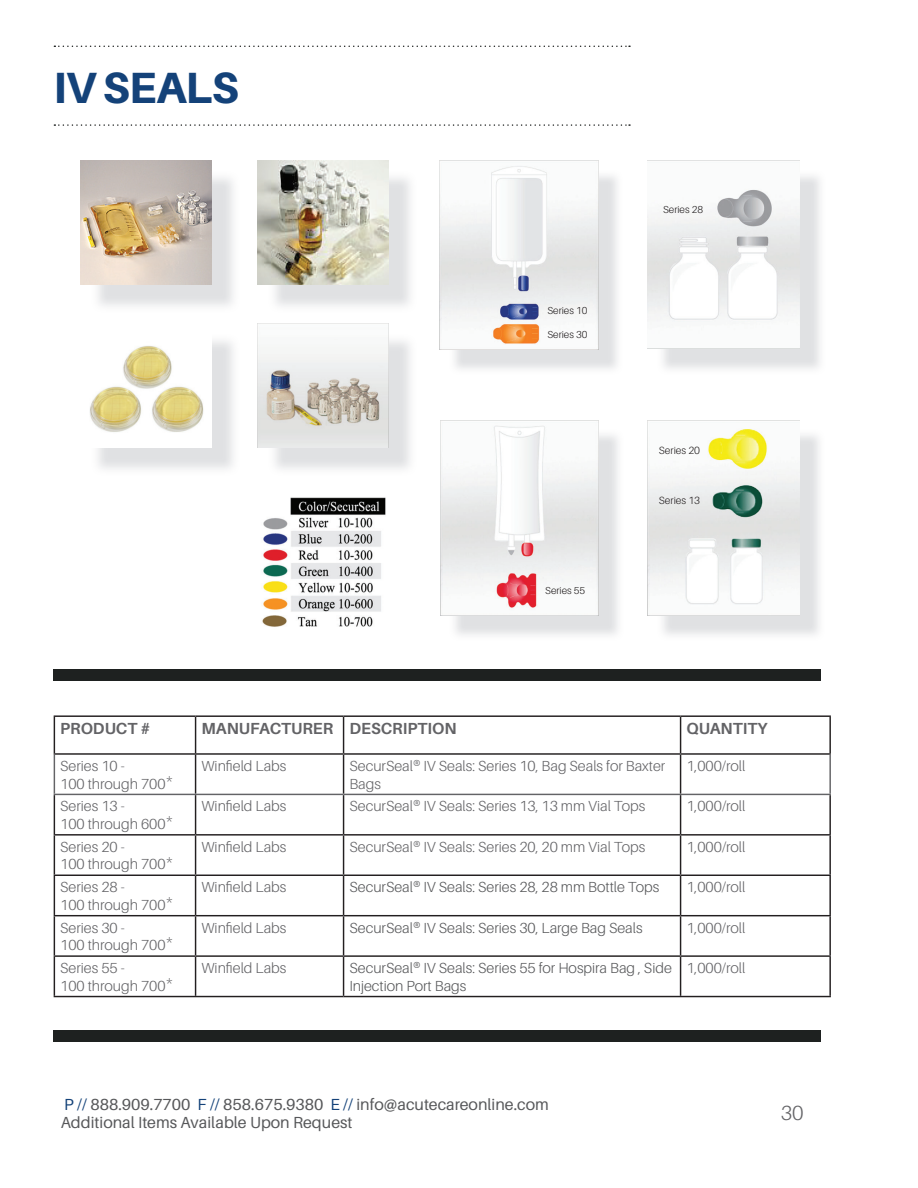
<style>
.page{position:relative;width:918px;height:1188px;background:#fff}
.page>*{position:absolute;margin:0;border:0;box-sizing:border-box;transform-origin:0 0}
.t1{font:800 43.8px "Aileron";letter-spacing:-.02em;color:#144279}
.t2{font:300 20.4px "Aileron";color:#636366}
.t3{font:16.05px/17.5px "Aileron";color:#57585a}
.t4{font:700 16.05px "Aileron";color:#636366}
.t5{font:300 14.55px/17.5px "Aileron";color:#636366}
.t6{font:300 14.55px/17.5px "Aileron";color:#57585a}
.t7{font:300 10.5px "Aileron";color:#231f20}
.t8{font:300 10.2px "Aileron";color:#231f20}
.s1{color:#144279}
</style>
<div class="page">
<div style="left:54px;top:1031px;width:767px;height:11px;background:#1e2120"></div>
<svg style="left:54px;top:124px;width:576px;height:2px"></svg>
<svg style="left:54px;top:46px;width:576px;height:1px"></svg>
<hr style="left:54px;top:715px;width:142px;height:2px;background:#231f20">
<hr style="left:54px;top:717px;width:1px;height:36px;background:#231f20">
<hr style="left:196px;top:715px;width:148px;height:2px;background:#231f20">
<hr style="left:195px;top:717px;width:1px;height:36px;background:#231f20">
<hr style="left:344px;top:715px;width:337px;height:2px;background:#231f20">
<hr style="left:343px;top:717px;width:1px;height:36px;background:#231f20">
<hr style="left:681px;top:715px;width:150px;height:2px;background:#231f20">
<hr style="left:680px;top:717px;width:1px;height:36px;background:#231f20">
<hr style="left:829px;top:717px;width:2px;height:36px;background:#231f20">
<hr style="left:54px;top:753px;width:290px;height:2px;background:#231f20">
<hr style="left:195px;top:755px;width:1px;height:39px;background:#231f20">
<hr style="left:344px;top:753px;width:337px;height:2px;background:#231f20">
<hr style="left:343px;top:755px;width:1px;height:39px;background:#231f20">
<hr style="left:681px;top:753px;width:150px;height:2px;background:#231f20">
<hr style="left:680px;top:755px;width:1px;height:39px;background:#231f20">
<hr style="left:54px;top:795px;width:1px;height:39px;background:#231f20">
<hr style="left:195px;top:795px;width:1px;height:39px;background:#231f20">
<hr style="left:343px;top:795px;width:1px;height:39px;background:#231f20">
<hr style="left:680px;top:795px;width:1px;height:39px;background:#231f20">
<hr style="left:829px;top:795px;width:2px;height:39px;background:#231f20">
<hr style="left:54px;top:834px;width:142px;height:2px;background:#231f20">
<hr style="left:54px;top:836px;width:1px;height:39px;background:#231f20">
<hr style="left:196px;top:834px;width:148px;height:2px;background:#231f20">
<hr style="left:195px;top:836px;width:1px;height:39px;background:#231f20">
<hr style="left:344px;top:834px;width:337px;height:2px;background:#231f20">
<hr style="left:343px;top:836px;width:1px;height:39px;background:#231f20">
<hr style="left:681px;top:834px;width:150px;height:2px;background:#231f20">
<hr style="left:680px;top:836px;width:1px;height:39px;background:#231f20">
<hr style="left:829px;top:836px;width:2px;height:39px;background:#231f20">
<hr style="left:54px;top:875px;width:142px;height:1px;background:#231f20">
<hr style="left:54px;top:876px;width:1px;height:39px;background:#231f20">
<hr style="left:196px;top:875px;width:148px;height:1px;background:#231f20">
<hr style="left:195px;top:876px;width:1px;height:39px;background:#231f20">
<hr style="left:344px;top:875px;width:337px;height:1px;background:#231f20">
<hr style="left:343px;top:876px;width:1px;height:39px;background:#231f20">
<hr style="left:681px;top:875px;width:150px;height:1px;background:#231f20">
<hr style="left:680px;top:876px;width:1px;height:39px;background:#231f20">
<hr style="left:829px;top:876px;width:2px;height:39px;background:#231f20">
<hr style="left:54px;top:915px;width:142px;height:1px;background:#231f20">
<hr style="left:54px;top:916px;width:1px;height:39px;background:#231f20">
<hr style="left:196px;top:915px;width:148px;height:1px;background:#231f20">
<hr style="left:195px;top:916px;width:1px;height:39px;background:#231f20">
<hr style="left:344px;top:915px;width:337px;height:1px;background:#231f20">
<hr style="left:343px;top:916px;width:1px;height:39px;background:#231f20">
<hr style="left:681px;top:915px;width:150px;height:1px;background:#231f20">
<hr style="left:680px;top:916px;width:1px;height:39px;background:#231f20">
<hr style="left:829px;top:916px;width:2px;height:39px;background:#231f20">
<hr style="left:54px;top:955px;width:142px;height:2px;background:#231f20">
<hr style="left:54px;top:957px;width:1px;height:39px;background:#231f20">
<hr style="left:196px;top:955px;width:148px;height:2px;background:#231f20">
<hr style="left:195px;top:957px;width:1px;height:39px;background:#231f20">
<hr style="left:344px;top:955px;width:337px;height:2px;background:#231f20">
<hr style="left:343px;top:957px;width:1px;height:39px;background:#231f20">
<hr style="left:681px;top:955px;width:150px;height:2px;background:#231f20">
<hr style="left:680px;top:957px;width:1px;height:39px;background:#231f20">
<hr style="left:829px;top:957px;width:2px;height:39px;background:#231f20">
<hr style="left:54px;top:996px;width:290px;height:1px;background:#231f20">
<hr style="left:344px;top:996px;width:487px;height:1px;background:#231f20">
<hr style="left:54px;top:755px;width:1px;height:39px;background:#636366">
<hr style="left:829px;top:755px;width:2px;height:39px;background:#636366">
<hr style="left:54px;top:794px;width:290px;height:1px;background:#636366">
<hr style="left:344px;top:794px;width:487px;height:1px;background:#636366">
<div style="left:54px;top:669px;width:767px;height:12px;background:#1e2120"></div>
<img style="left:454px;top:170px;width:163px;height:199px">
<img style="left:440px;top:166px;width:158px;height:184px">
<img style="left:449px;top:429px;width:169px;height:206px">
<img style="left:440px;top:420px;width:158px;height:195px">
<img style="left:648px;top:170px;width:152px;height:179px">
<img style="left:656px;top:435px;width:163px;height:200px">
<img style="left:647px;top:420px;width:152px;height:195px">
<img style="left:91px;top:171px;width:142px;height:135px">
<img style="left:81px;top:161px;width:130px;height:123px">
<img style="left:268px;top:171px;width:142px;height:135px">
<img style="left:258px;top:161px;width:130px;height:123px">
<img style="left:90px;top:345px;width:114px;height:88px">
<img style="left:268px;top:334px;width:142px;height:135px">
<img style="left:258px;top:334px;width:130px;height:113px">
<img style="left:262px;top:497px;width:124px;height:130px">
<h1 class="t1" style="left:54px;top:69px;width:187px">IV SEALS</h1>
<p class="t8" style="left:547px;top:306px;width:41px">Series 10</p>
<p class="t8" style="left:547px;top:330px;width:41px">Series 30</p>
<p class="t8" style="left:545px;top:586px;width:41px">Series 55</p>
<p class="t8" style="left:663px;top:205px;width:41px">Series 28</p>
<p class="t7" style="left:659px;top:446px;width:43px">Series 20</p>
<p class="t7" style="left:659px;top:496px;width:43px">Series 13</p>
<p class="t4" style="left:60px;top:722px;width:92px">PRODUCT #</p>
<p class="t4" style="left:201px;top:722px;width:257px">MANUFACTURER DESCRIPTION</p>
<p class="t4" style="left:686px;top:722px;width:83px">QUANTITY</p>
<p class="t5" style="left:60px;top:758px;width:115px">Series 10 -<br>100 through 700*</p>
<p class="t5" style="left:201px;top:758px;width:86px">Winfield Labs</p>
<p class="t5" style="left:349px;top:758px;width:317px">SecurSeal® IV Seals: Series 10, Bag Seals for Baxter<br>Bags</p>
<p class="t5" style="left:686px;top:758px;width:60px">1,000/roll</p>
<p class="t5" style="left:60px;top:799px;width:115px">Series 13 -<br>100 through 600*</p>
<p class="t5" style="left:201px;top:799px;width:86px">Winfield Labs</p>
<p class="t5" style="left:349px;top:799px;width:297px">SecurSeal® IV Seals: Series 13, 13 mm Vial Tops</p>
<p class="t5" style="left:686px;top:799px;width:60px">1,000/roll</p>
<p class="t5" style="left:60px;top:839px;width:115px">Series 20 -<br>100 through 700*</p>
<p class="t5" style="left:201px;top:839px;width:86px">Winfield Labs</p>
<p class="t5" style="left:349px;top:839px;width:297px">SecurSeal® IV Seals: Series 20, 20 mm Vial Tops</p>
<p class="t5" style="left:686px;top:839px;width:60px">1,000/roll</p>
<p class="t5" style="left:60px;top:880px;width:115px">Series 28 -<br>100 through 700*</p>
<p class="t5" style="left:201px;top:880px;width:86px">Winfield Labs</p>
<p class="t6" style="left:349px;top:880px;width:311px">SecurSeal® IV Seals: Series 28, 28 mm Bottle Tops</p>
<p class="t5" style="left:686px;top:880px;width:60px">1,000/roll</p>
<p class="t5" style="left:60px;top:920px;width:115px">Series 30 -<br>100 through 700*</p>
<p class="t5" style="left:201px;top:920px;width:86px">Winfield Labs</p>
<p class="t6" style="left:349px;top:920px;width:295px">SecurSeal® IV Seals: Series 30, Large Bag Seals</p>
<p class="t5" style="left:686px;top:920px;width:60px">1,000/roll</p>
<p class="t5" style="left:60px;top:960px;width:115px">Series 55 -<br>100 through 700*</p>
<p class="t5" style="left:201px;top:960px;width:86px">Winfield Labs</p>
<p class="t6" style="left:349px;top:960px;width:324px">SecurSeal® IV Seals: Series 55 for Hospira Bag , Side<br>Injection Port Bags</p>
<p class="t5" style="left:686px;top:960px;width:60px">1,000/roll</p>
<p class="t3" style="left:61px;top:1097px;width:490px"><span class="s1">P //</span> 888.909.7700 <span class="s1">F //</span> 858.675.9380 <span class="s1">E //</span> info@acutecareonline.com<br>Additional Items Available Upon Request</p>
<h2 class="t2" style="left:781px;top:1104px;width:24px">30</h2>
</div>
